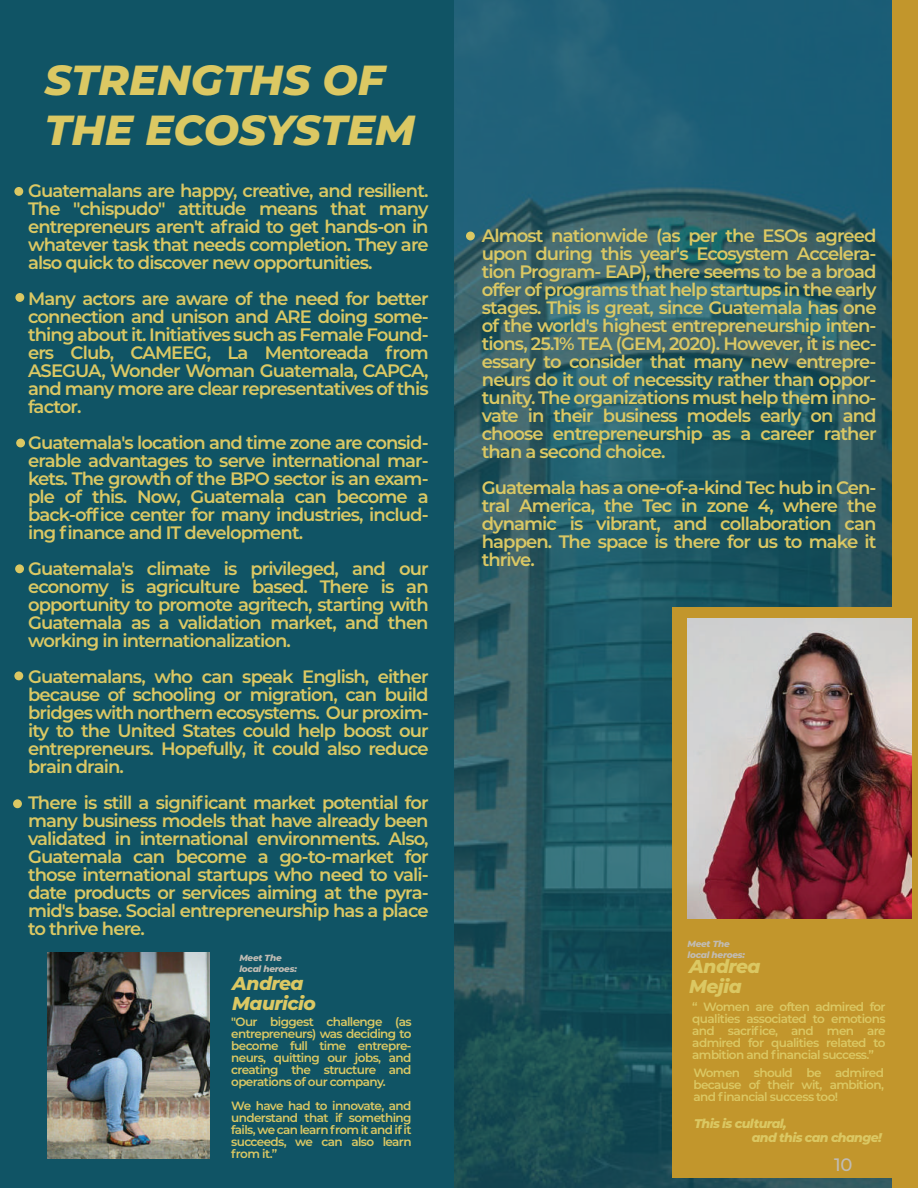
<style>
.page{position:relative;width:918px;height:1188px;background:#c2962c}
.page>*{position:absolute;margin:0;border:0;box-sizing:border-box;transform-origin:0 0}
.t1{font:italic 800 42px/50.4px "Montserrat";color:#dbc863}
.t2{font:italic 800 18.75px/19.5px "Montserrat";letter-spacing:-.025em;color:#dbc863}
.t3{font:600 18px/18px "Montserrat";letter-spacing:-.05em;color:#dbc863;text-align:justify}
.t4{font:500 18px "Montserrat";color:#c0bcb4}
.t5{font:italic 800 12.6px/14px "Montserrat";letter-spacing:-.05em;color:#dbc863}
.t6{font:600 12px/12px "Montserrat";letter-spacing:-.05em;color:#dbc863;text-align:justify}
.t7{font:italic 800 8.85px/10.6px "Montserrat";letter-spacing:-.025em;color:#c1bcb3}
</style>
<div class="page">
<svg style="left:453px;top:0;width:439px;height:1188px;background:#245b67"></svg>
<div style="left:0;top:0;width:453px;height:1188px;background:#105465"></div>
<img style="left:48px;top:952px;width:162px;height:207px">
<div style="left:673px;top:607px;width:226px;height:571px;background:#c2962c"></div>
<img style="left:687px;top:619px;width:225px;height:299px">
<div style="left:466px;top:232px;width:9px;height:8px;background:#dbc863;border-radius:50%"></div>
<div style="left:14px;top:187px;width:9px;height:9px;background:#dbc863;border-radius:50%"></div>
<div style="left:15px;top:293px;width:9px;height:9px;background:#dbc863;border-radius:50%"></div>
<div style="left:16px;top:439px;width:9px;height:8px;background:#dbc863;border-radius:50%"></div>
<div style="left:15px;top:564px;width:9px;height:9px;background:#dbc863;border-radius:50%"></div>
<div style="left:14px;top:671px;width:9px;height:9px;background:#dbc863;border-radius:50%"></div>
<div style="left:13px;top:799px;width:9px;height:9px;background:#dbc863;border-radius:50%"></div>
<h1 class="t1" style="left:45px;top:52px;width:372px">STRENGTHS OF<br>THE ECOSYSTEM</h1>
<p class="t3" style="left:28px;top:181px;width:402px">Guatemalans are happy, creative, and resilient.<br>The "chispudo" attitude means that many entrepreneurs aren't afraid to get hands-on in whatever task that needs completion. They are also quick to discover new opportunities.</p>
<p class="t3" style="left:28px;top:289px;width:402px">Many actors are aware of the need for better connection and unison and ARE doing some&shy;thing about it. Initiatives such as Female Found&shy;ers Club, CAMEEG, La Mentoreada from ASEGUA, Wonder Woman Guatemala, CAPCA, and many more are clear representatives of this factor.</p>
<p class="t3" style="left:28px;top:433px;width:402px">Guatemala's location and time zone are consid&shy;erable advantages to serve international mar&shy;kets. The growth of the BPO sector is an exam&shy;ple of this. Now, Guatemala can become a back-office center for many industries, includ&shy;ing finance and IT development.</p>
<p class="t3" style="left:28px;top:559px;width:402px">Guatemala's climate is privileged, and our economy is agriculture based. There is an opportunity to promote agritech, starting with Guatemala as a validation market, and then working in internationalization.</p>
<p class="t3" style="left:28px;top:667px;width:402px">Guatemalans, who can speak English, either because of schooling or migration, can build bridges with northern ecosystems. Our proxim&shy;ity to the United States could help boost our entrepreneurs. Hopefully, it could also reduce brain drain.</p>
<p class="t3" style="left:28px;top:793px;width:402px">There is still a significant market potential for many business models that have already been validated in international environments. Also, Guatemala can become a go-to-market for those international startups who need to vali&shy;date products or services aiming at the pyra&shy;mid's base. Social entrepreneurship has a place to thrive here.</p>
<p class="t7" style="left:239px;top:952px;width:59px">Meet The local heroes:</p>
<p class="t2" style="left:232px;top:973px;width:85px">Andrea<br>Mauricio</p>
<p class="t6" style="left:231px;top:1015px;width:182px">"Our biggest challenge (as entrepreneurs) was deciding to become full time entrepre&shy;neurs, quitting our jobs, and creating the structure and operations of our company.</p>
<p class="t6" style="left:231px;top:1099px;width:182px">We have had to innovate, and understand that if something fails, we can learn from it and if it succeeds, we can also learn from it.”</p>
<p class="t3" style="left:482px;top:226px;width:396px">Almost nationwide (as per the ESOs agreed upon during this year's Ecosystem Accelera&shy;tion Program- EAP), there seems to be a broad offer of programs that help startups in the early stages. This is great, since Guatemala has one of the world's highest entrepreneurship inten&shy;tions, 25.1% TEA (GEM, 2020). However, it is nec&shy;essary to consider that many new entrepre&shy;neurs do it out of necessity rather than oppor&shy;tunity. The organizations must help them inno&shy;vate in their business models early on and choose entrepreneurship as a career rather than a second choice.</p>
<p class="t3" style="left:482px;top:478px;width:396px">Guatemala has a one-of-a-kind Tec hub in Cen&shy;tral America, the Tec in zone 4, where the dynamic is vibrant, and collaboration can happen. The space is there for us to make it thrive.</p>
<p class="t7" style="left:688px;top:938px;width:59px">Meet The local heroes:</p>
<p class="t2" style="left:689px;top:956px;width:73px">Andrea<br>Mejia</p>
<p class="t6" style="left:692px;top:1000px;width:195px">“ Women are often admired for qualities associated to emotions and sacrifice, and men are admired for qualities related to ambition and financial success.”</p>
<p class="t6" style="left:693px;top:1066px;width:192px">Women should be admired because of their wit, ambition, and financial success too!</p>
<p class="t5" style="left:752px;top:1116px;width:132px;text-indent:-58px">This is cultural,<br>and this can change!</p>
<p class="t4" style="left:834px;top:1152px;width:20px">10</p>
</div>
